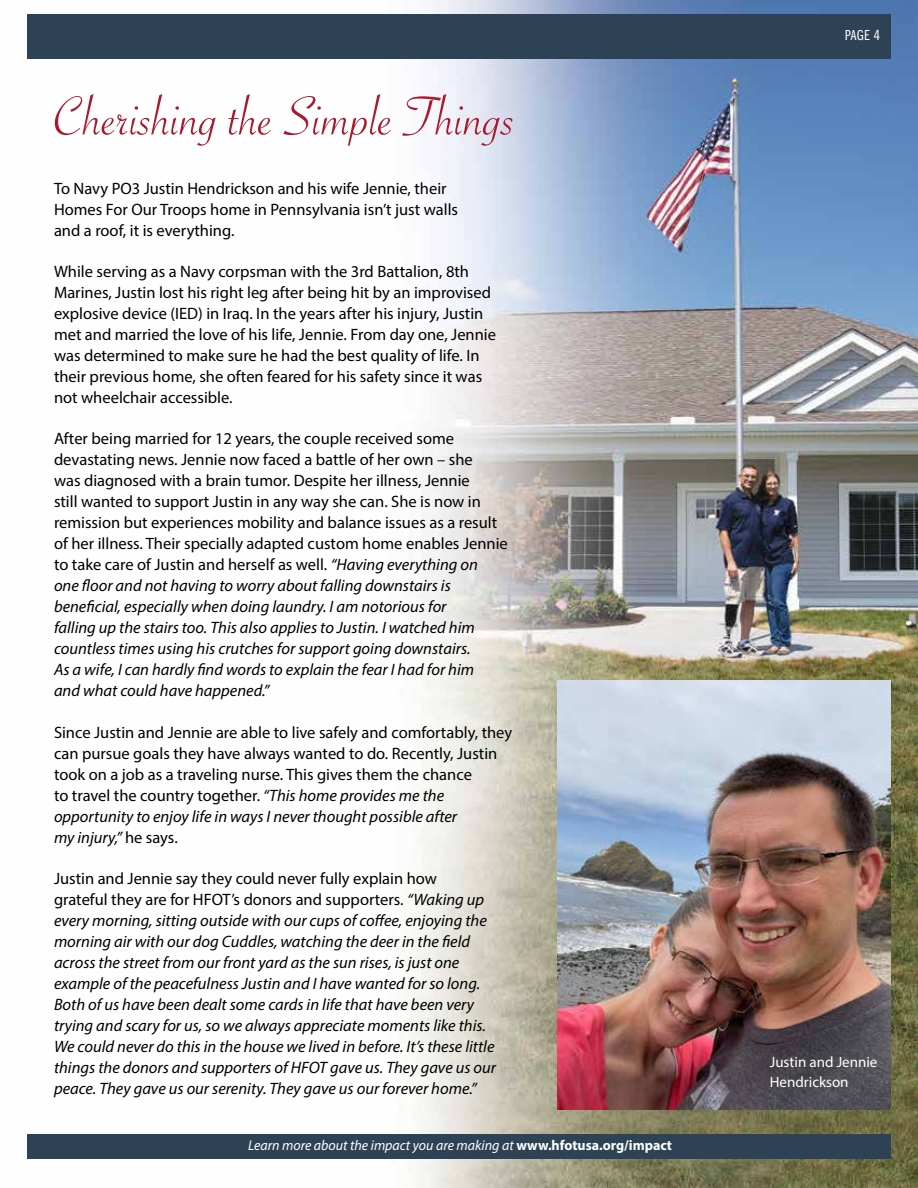
<style>
.page{position:relative;width:918px;height:1188px;background:#fff}
.page>*{position:absolute;margin:0;border:0;box-sizing:border-box;transform-origin:0 0}
.t1{font:58.65px "Savoye Let Plain";color:#aa182c;scale:1.04 1}
.t2{font:16.5px/21px "Myriad Pro";color:#000}
.t3{font:italic 16.5px/21px "Myriad Pro";color:#000}
.t4{font:15px/20.2px "Myriad Pro";color:#fff}
.t5{font:15px "Franklin Gothic URW Com Boo";color:#fff}
.t6{font:italic 14.25px "Myriad Pro";color:#fff}
.s1{font-style:italic}
.s2{font-style:normal}
.s3{font-weight:700;font-style:normal}
</style>
<div class="page">
<img style="left:27px;top:0;width:891px;height:1188px">
<div style="left:27px;top:1134px;width:864px;height:24px;background:#2e4255"></div>
<div style="left:27px;top:14px;width:864px;height:44px;background:#2e4255"></div>
<img style="left:558px;top:680px;width:333px;height:429px">
<h1 class="t1" style="left:54px;top:78px;width:445px">Cherishing the Simple Things</h1>
<p class="t2" style="left:54px;top:178px;width:406px">To Navy PO3 Justin Hendrickson and his wife Jennie, their<br>Homes For Our Troops home in Pennsylvania isn’t just walls and a roof, it is everything.</p>
<p class="t2" style="left:54px;top:261px;width:444px">While serving as a Navy corpsman with the 3rd Battalion, 8th Marines, Justin lost his right leg after being hit by an improvised explosive device (IED) in Iraq. In the years after his injury, Justin met and married the love of his life, Jennie. From day one, Jennie was determined to make sure he had the best quality of life. In their previous home, she often feared for his safety since it was not wheelchair accessible.</p>
<p class="t2" style="left:54px;top:428px;width:455px">After being married for 12 years, the couple received some devastating news. Jennie now faced a battle of her own – she<br>was diagnosed with a brain tumor. Despite her illness, Jennie<br>still wanted to support Justin in any way she can. She is now in remission but experiences mobility and balance issues as a result of her illness. Their specially adapted custom home enables Jennie to take care of Justin and herself as well. <span class="s1">“Having everything on<br>one floor and not having to worry about falling downstairs is beneficial, especially when doing laundry. I am notorious for<br>falling up the stairs too. This also applies to Justin. I watched him countless times using his crutches for support going downstairs.<br>As a wife, I can hardly find words to explain the fear I had for him<br>and what could have happened.”</span></p>
<p class="t2" style="left:54px;top:721px;width:460px">Since Justin and Jennie are able to live safely and comfortably, they can pursue goals they have always wanted to do. Recently, Justin took on a job as a traveling nurse. This gives them the chance<br>to travel the country together. <span class="s1">“This home provides me the opportunity to enjoy life in ways I never thought possible after<br>my injury,”</span> he says.</p>
<p class="t3" style="left:54px;top:868px;width:444px"><span class="s2">Justin and Jennie say they could never fully explain how<br>grateful they are for HFOT’s donors and supporters.</span> “Waking up every morning, sitting outside with our cups of coffee, enjoying the morning air with our dog Cuddles, watching the deer in the field across the street from our front yard as the sun rises, is just one example of the peacefulness Justin and I have wanted for so long.<br>Both of us have been dealt some cards in life that have been very trying and scary for us, so we always appreciate moments like this.<br>We could never do this in the house we lived in before. It’s these little things the donors and supporters of HFOT gave us. They gave us our peace. They gave us our serenity. They gave us our forever home.”</p>
<p class="t6" style="left:248px;top:1136px;width:425px">Learn more about the impact you are making at <span class="s3">www.hfotusa.org/impact</span></p>
<p class="t5" style="left:845px;top:25px;width:36px">PAGE 4</p>
<p class="t4" style="left:770px;top:1051px;width:109px">Justin and Jennie<br>Hendrickson</p>
</div>
